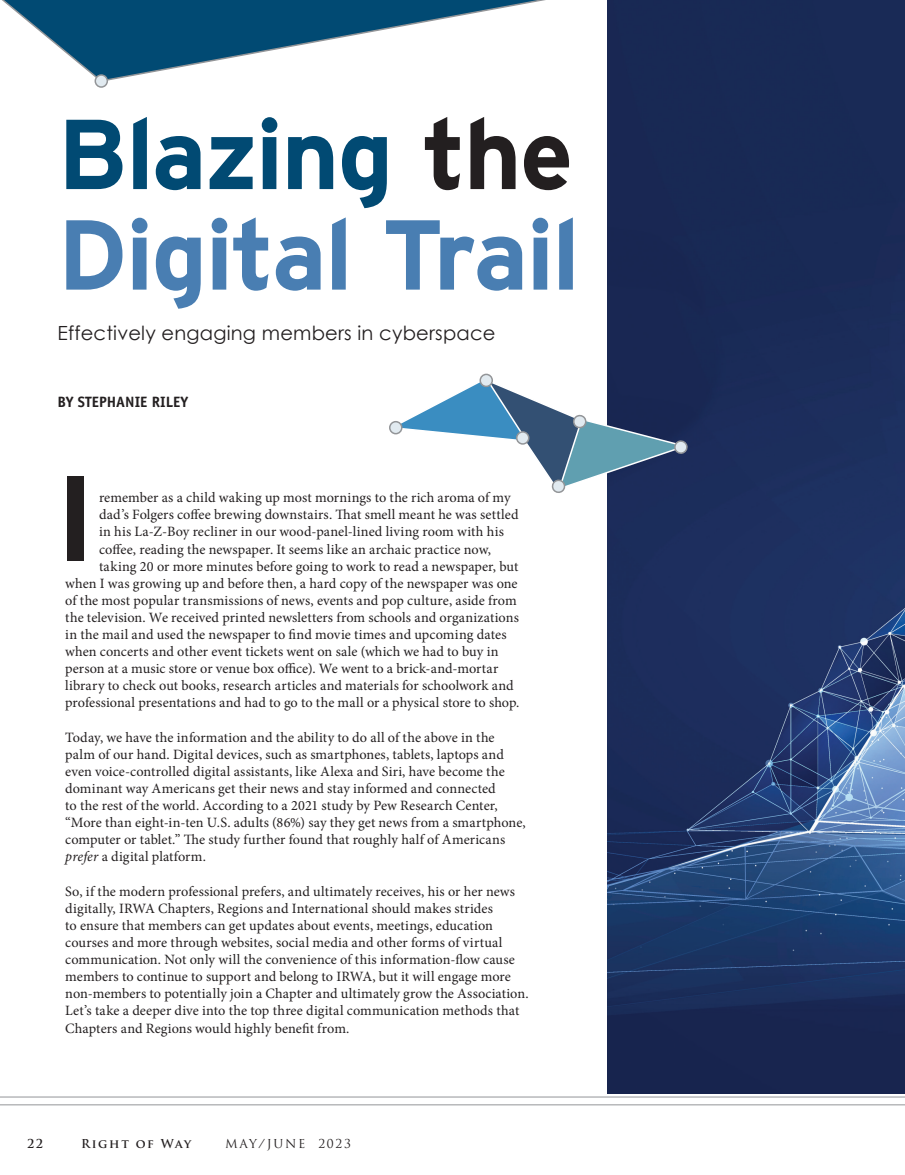
<style>
.page{position:relative;width:905px;height:1175px;background:#fff}
.page>*{position:absolute;margin:0;border:0;box-sizing:border-box;transform-origin:0 0}
.t1{font:700 120px "Interstate";color:#231f20}
.t2{font:700 99px/100.5px "Interstate";letter-spacing:-.02em;color:#497eb2}
.t3{font:19.5px "Century Gothic";letter-spacing:.01em;color:#231f20}
.t4{font:700 15px "Officina Sans Std";color:#231f20}
.t5{font:14.25px/17.1px "Minion Pro";letter-spacing:.005em;color:#231f20}
.t6{font:700 12px "Trajan Pro";letter-spacing:.135em;color:#231f20}
.t7{font:12px "Trajan Pro";letter-spacing:.14em;color:#231f20}
.s1{color:#014a73}
.s2{color:#231f20}
.s3{font-style:italic}
</style>
<div class="page">
<img style="left:608px;top:0;width:296px;height:1094px">
<hr style="left:0;top:1104px;width:904px;height:1px;background:#939598">
<hr style="left:0;top:1096px;width:904px;height:1px;background:#939598">
<svg style="left:389px;top:376px;width:300px;height:119px"></svg>
<div style="left:390px;top:422px;width:12px;height:12px;background:#e1eaf0;border-radius:50%"></div>
<div style="left:389px;top:421px;width:13px;height:13px;border:2px solid #939598;border-radius:50%"></div>
<div style="left:480px;top:374px;width:12px;height:12px;background:#e1eaf0;border-radius:50%"></div>
<div style="left:479px;top:374px;width:14px;height:13px;border:2px solid #939598;border-radius:50%"></div>
<div style="left:516px;top:432px;width:12px;height:12px;background:#e1eaf0;border-radius:50%"></div>
<div style="left:516px;top:431px;width:13px;height:14px;border:2px solid #939598;border-radius:50%"></div>
<svg style="left:2px;top:0;width:630px;height:83px"></svg>
<div style="left:95px;top:75px;width:12px;height:12px;background:#e1eaf0;border-radius:50%"></div>
<div style="left:94px;top:74px;width:14px;height:14px;border:2px solid #939598;border-radius:50%"></div>
<p class="t2" style="left:57px;top:103px;width:524px"><span class="s1">Blazing</span> <span class="s2">the<br></span>Digital Trail</p>
<p class="t3" style="left:57px;top:321px;width:439px">Effectively engaging members in cyberspace</p>
<p class="t4" style="left:57px;top:393px;width:132px">BY STEPHANIE RILEY</p>
<p class="t1" style="left:56px;top:451px;width:42px">I</p>
<p class="t5" style="left:99px;top:489px;width:413px">remember as a child waking up most mornings to the rich aroma of my</p>
<p class="t5" style="left:99px;top:506px;width:421px">dad’s Folgers coffee brewing downstairs. That smell meant he was settled</p>
<p class="t5" style="left:99px;top:523px;width:406px">in his La-Z-Boy recliner in our wood-panel-lined living room with his</p>
<p class="t5" style="left:99px;top:540px;width:393px">coffee, reading the newspaper. It seems like an archaic practice now,</p>
<p class="t5" style="left:99px;top:557px;width:421px">taking 20 or more minutes before going to work to read a newspaper, but</p>
<p class="t5" style="left:65px;top:574px;width:454px">when I was growing up and before then, a hard copy of the newspaper was one</p>
<p class="t5" style="left:65px;top:592px;width:453px">of the most popular transmissions of news, events and pop culture, aside from</p>
<p class="t5" style="left:65px;top:609px;width:455px">the television. We received printed newsletters from schools and organizations</p>
<p class="t5" style="left:65px;top:626px;width:443px">in the mail and used the newspaper to find movie times and upcoming dates</p>
<p class="t5" style="left:65px;top:643px;width:435px">when concerts and other event tickets went on sale (which we had to buy in</p>
<p class="t5" style="left:65px;top:660px;width:434px">person at a music store or venue box office). We went to a brick-and-mortar</p>
<p class="t5" style="left:65px;top:677px;width:450px">library to check out books, research articles and materials for schoolwork and</p>
<p class="t5" style="left:65px;top:694px;width:455px">professional presentations and had to go to the mall or a physical store to shop.</p>
<p class="t5" style="left:65px;top:728px;width:462px">Today, we have the information and the ability to do all of the above in the palm of our hand. Digital devices, such as smartphones, tablets, laptops and even voice-controlled digital assistants, like Alexa and Siri, have become the dominant way Americans get their news and stay informed and connected<br>to the rest of the world. According to a 2021 study by Pew Research Center, “More than eight-in-ten U.S. adults (86%) say they get news from a smartphone, computer or tablet.” The study further found that roughly half of Americans <span class="s3">prefer</span> a digital platform.</p>
<p class="t5" style="left:65px;top:882px;width:465px">So, if the modern professional prefers, and ultimately receives, his or her news digitally, IRWA Chapters, Regions and International should makes strides<br>to ensure that members can get updates about events, meetings, education courses and more through websites, social media and other forms of virtual communication. Not only will the convenience of this information-flow cause members to continue to support and belong to IRWA, but it will engage more non-members to potentially join a Chapter and ultimately grow the Association.<br>Let’s take a deeper dive into the top three digital communication methods that Chapters and Regions would highly benefit from.</p>
<p class="t6" style="left:27px;top:1136px;width:18px">22</p>
<p class="t6" style="left:81px;top:1136px;width:112px">Right of Way</p>
<p class="t7" style="left:225px;top:1135px;width:127px">MAY/JUNE 2023</p>
</div>
